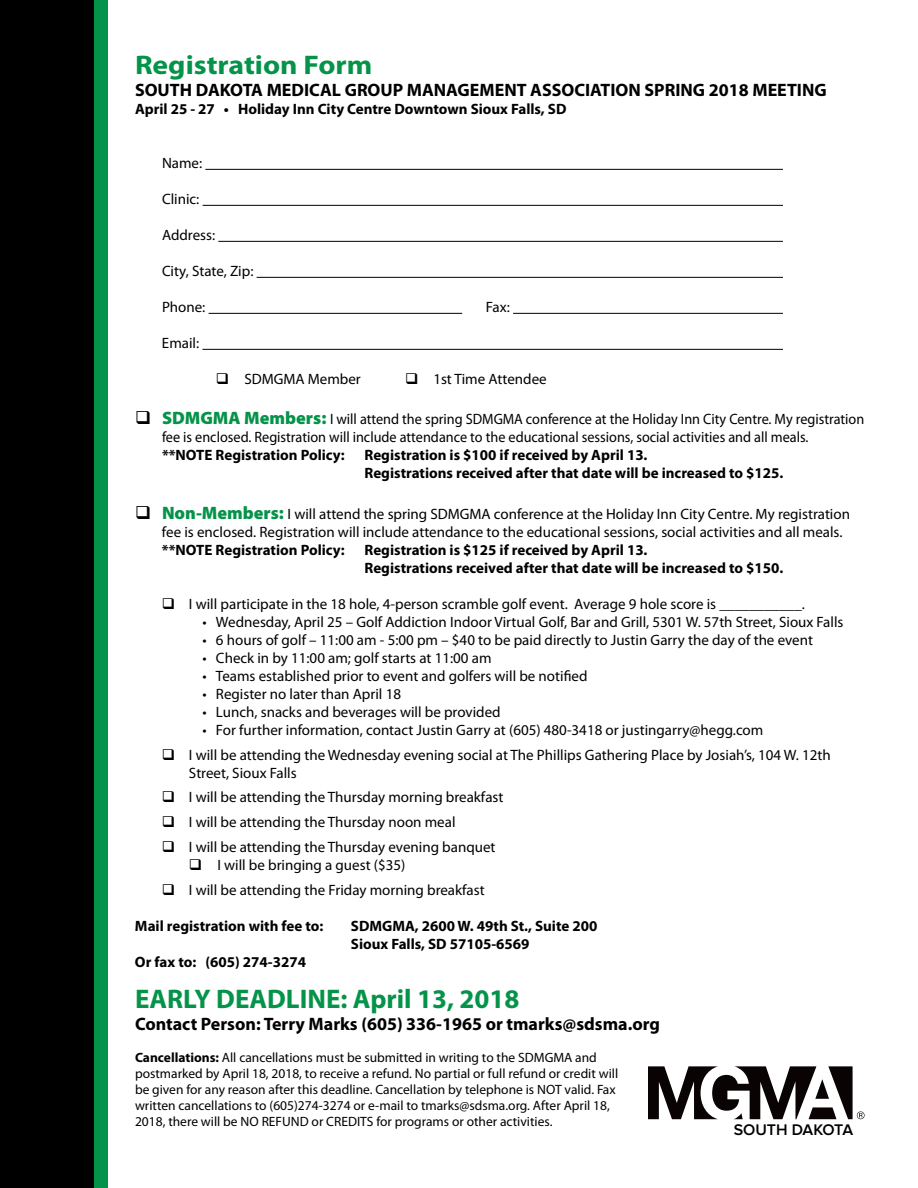
<style>
.page{position:relative;width:918px;height:1188px;background:#fff}
.page>*{position:absolute;margin:0;border:0;box-sizing:border-box;transform-origin:0 0}
.t1{font:700 27px "Myriad Pro";color:#05934a}
.t2{font:700 27px "Myriad Pro";color:#05934a;scale:1.1 1}
.t3{font:700 18px "Myriad Pro";color:#000}
.t4{font:600 15.9px "Proxima Nova";color:#000}
.t5{font:15px/18px "Myriad Pro";color:#000}
.t6{font:700 15px/18px "Myriad Pro";color:#000}
.t7{font:15px/18px "Myriad Pro";color:#000;scale:.95 1}
.t8{font:13.5px/16.2px "Myriad Pro";color:#000}
.s1{font-weight:900;font-size:18px;color:#05934a}
.s2{font-weight:700}
</style>
<div class="page">
<div style="left:0;top:0;width:94px;height:1188px;background:#000"></div>
<div style="left:94px;top:0;width:14px;height:1188px;background:#05934a"></div>
<svg style="left:648px;top:1066px;width:217px;height:53px"></svg>
<hr style="left:205px;top:169px;width:578px;height:1px;background:#000">
<hr style="left:203px;top:205px;width:580px;height:1px;background:#000">
<hr style="left:218px;top:241px;width:565px;height:1px;background:#000">
<hr style="left:257px;top:277px;width:526px;height:1px;background:#000">
<hr style="left:209px;top:313px;width:253px;height:1px;background:#000">
<hr style="left:513px;top:313px;width:270px;height:1px;background:#000">
<hr style="left:202px;top:349px;width:581px;height:1px;background:#000">
<h1 class="t2" style="left:135px;top:48px;width:217px">Registration Form</h1>
<p class="t3" style="left:135px;top:78px;width:693px">SOUTH DAKOTA MEDICAL GROUP MANAGEMENT ASSOCIATION SPRING 2018 MEETING</p>
<p class="t6" style="left:135px;top:99px;width:433px">April 25 - 27 • Holiday Inn City Centre Downtown Sioux Falls, SD</p>
<p class="t5" style="left:162px;top:154px;width:42px">Name:</p>
<p class="t5" style="left:162px;top:190px;width:39px">Clinic:</p>
<p class="t5" style="left:162px;top:226px;width:55px">Address:</p>
<p class="t5" style="left:162px;top:262px;width:93px">City, State, Zip:</p>
<p class="t5" style="left:162px;top:298px;width:45px">Phone:</p>
<p class="t5" style="left:486px;top:298px;width:25px">Fax:</p>
<p class="t5" style="left:162px;top:334px;width:39px">Email:</p>
<p class="t5" style="left:216px;top:370px;width:146px">❑ SDMGMA Member</p>
<p class="t5" style="left:405px;top:370px;width:143px">❑ 1st Time Attendee</p>
<p class="t7" style="left:162px;top:410px;width:741px;text-indent:-27px">❑ <span class="s1">SDMGMA Members:</span> I will attend the spring SDMGMA conference at the Holiday Inn City Centre. My registration fee is enclosed. Registration will include attendance to the educational sessions, social activities and all meals.</p>
<p class="t6" style="left:162px;top:446px;width:184px">**NOTE Registration Policy:</p>
<p class="t6" style="left:364px;top:446px;width:421px">Registration is $100 if received by April 13.<br>Registrations received after that date will be increased to $125.</p>
<p class="t5" style="left:162px;top:505px;width:690px;text-indent:-27px">❑ <span class="s1">Non-Members:</span> I will attend the spring SDMGMA conference at the Holiday Inn City Centre. My registration fee is enclosed. Registration will include attendance to the educational sessions, social activities and all meals.</p>
<p class="t6" style="left:162px;top:540px;width:184px">**NOTE Registration Policy:</p>
<p class="t6" style="left:364px;top:540px;width:421px">Registration is $125 if received by April 13.<br>Registrations received after that date will be increased to $150.</p>
<p class="t5" style="left:162px;top:595px;width:645px">❑ I will participate in the 18 hole, 4-person scramble golf event. Average 9 hole score is ___________.</p>
<p class="t5" style="left:202px;top:613px;width:643px">• Wednesday, April 25 – Golf Addiction Indoor Virtual Golf, Bar and Grill, 5301 W. 57th Street, Sioux Falls</p>
<p class="t5" style="left:202px;top:631px;width:612px">• 6 hours of golf – 11:00 am - 5:00 pm – $40 to be paid directly to Justin Garry the day of the event</p>
<p class="t5" style="left:202px;top:649px;width:291px">• Check in by 11:00 am; golf starts at 11:00 am</p>
<p class="t5" style="left:202px;top:667px;width:387px">• Teams established prior to event and golfers will be notified</p>
<p class="t5" style="left:202px;top:685px;width:200px">• Register no later than April 18</p>
<p class="t5" style="left:202px;top:703px;width:300px">• Lunch, snacks and beverages will be provided</p>
<p class="t5" style="left:202px;top:721px;width:562px">• For further information, contact Justin Garry at (605) 480-3418 or justingarry@hegg.com</p>
<p class="t5" style="left:189px;top:745px;width:643px;text-indent:-27px">❑ I will be attending the Wednesday evening social at The Phillips Gathering Place by Josiah’s, 104 W. 12th<br>Street, Sioux Falls</p>
<p class="t5" style="left:162px;top:788px;width:343px">❑ I will be attending the Thursday morning breakfast</p>
<p class="t5" style="left:162px;top:813px;width:295px">❑ I will be attending the Thursday noon meal</p>
<p class="t5" style="left:162px;top:838px;width:335px">❑ I will be attending the Thursday evening banquet</p>
<p class="t5" style="left:189px;top:856px;width:218px">❑ I will be bringing a guest ($35)</p>
<p class="t5" style="left:162px;top:880px;width:324px">❑ I will be attending the Friday morning breakfast</p>
<p class="t6" style="left:135px;top:916px;width:190px">Mail registration with fee to:</p>
<p class="t6" style="left:351px;top:916px;width:248px">SDMGMA, 2600 W. 49th St., Suite 200<br>Sioux Falls, SD 57105-6569</p>
<p class="t6" style="left:135px;top:952px;width:173px">Or fax to: (605) 274-3274</p>
<h1 class="t1" style="left:135px;top:981px;width:386px">EARLY DEADLINE: April 13, 2018</h1>
<p class="t3" style="left:135px;top:1012px;width:526px">Contact Person: Terry Marks (605) 336-1965 or tmarks@sdsma.org</p>
<p class="t8" style="left:135px;top:1049px;width:485px"><span class="s2">Cancellations:</span> All cancellations must be submitted in writing to the SDMGMA and postmarked by April 18, 2018, to receive a refund. No partial or full refund or credit will be given for any reason after this deadline. Cancellation by telephone is NOT valid. Fax written cancellations to (605)274-3274 or e-mail to tmarks@sdsma.org. After April 18, 2018, there will be NO REFUND or CREDITS for programs or other activities.</p>
<p class="t4" style="left:734px;top:1122px;width:121px">SOUTH DAKOTA</p>
</div>
